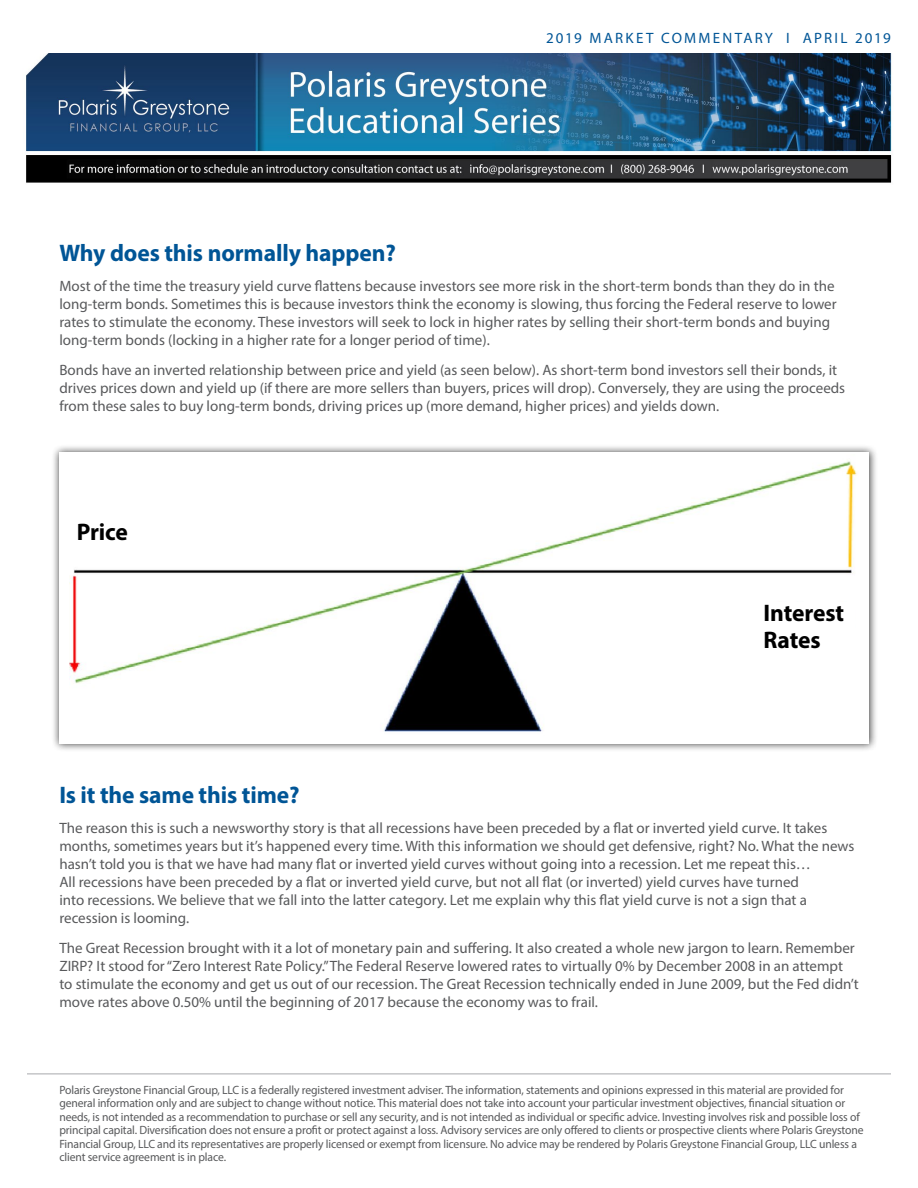
<style>
.page{position:relative;width:918px;height:1188px;background:#fff}
.page>*{position:absolute;margin:0;border:0;box-sizing:border-box;transform-origin:0 0}
.t1{font:700 24px "Myriad Pro";letter-spacing:-.005em;color:#005596}
.t2{font:700 24px/27px "Myriad Pro";letter-spacing:-.005em;color:#000}
.t3{font:15px/18px "Myriad Pro";color:#58595b}
.t4{font:15px "Myriad Pro";letter-spacing:.145em;color:#005596}
.t5{font:12px/13.5px "Myriad Pro";letter-spacing:-.01em;color:#58595b}
</style>
<div class="page">
<img style="left:26px;top:53px;width:866px;height:130px">
<hr style="left:27px;top:1074px;width:864px;height:1px;background:#a7a9ac">
<div style="left:51px;top:444px;width:827px;height:309px;background:#000;opacity:.75"></div>
<div style="left:59px;top:453px;width:810px;height:291px;background:#fff"></div>
<img style="left:69px;top:461px;width:788px;height:271px">
<div style="left:77px;top:522px;width:91px;height:42px;background:#fff"></div>
<div style="left:764px;top:603px;width:91px;height:56px;background:#fff"></div>
<p class="t4" style="left:546px;top:28px;width:347px">2019 MARKET COMMENTARY I APRIL 2019</p>
<h1 class="t1" style="left:59px;top:237px;width:338px">Why does this normally happen?</h1>
<p class="t3" style="left:59px;top:277px;width:779px">Most of the time the treasury yield curve flattens because investors see more risk in the short-term bonds than they do in the long-term bonds. Sometimes this is because investors think the economy is slowing, thus forcing the Federal reserve to lower rates to stimulate the economy. These investors will seek to lock in higher rates by selling their short-term bonds and buying long-term bonds (locking in a higher rate for a longer period of time).</p>
<p class="t3" style="left:59px;top:361px;width:787px">Bonds have an inverted relationship between price and yield (as seen below). As short-term bond investors sell their bonds, it drives prices down and yield up (if there are more sellers than buyers, prices will drop). Conversely, they are using the proceeds from these sales to buy long-term bonds, driving prices up (more demand, higher prices) and yields down.</p>
<h1 class="t2" style="left:77px;top:518px;width:53px">Price</h1>
<h1 class="t2" style="left:764px;top:599px;width:82px">Interest<br>Rates</h1>
<h1 class="t1" style="left:59px;top:780px;width:242px">Is it the same this time?</h1>
<p class="t3" style="left:59px;top:819px;width:797px">The reason this is such a newsworthy story is that all recessions have been preceded by a flat or inverted yield curve. It takes months, sometimes years but it’s happened every time. With this information we should get defensive, right? No. What the news hasn’t told you is that we have had many flat or inverted yield curves without going into a recession. Let me repeat this…<br>All recessions have been preceded by a flat or inverted yield curve, but not all flat (or inverted) yield curves have turned<br>into recessions. We believe that we fall into the latter category. Let me explain why this flat yield curve is not a sign that a recession is looming.</p>
<p class="t3" style="left:59px;top:939px;width:801px">The Great Recession brought with it a lot of monetary pain and suffering. It also created a whole new jargon to learn. Remember ZIRP? It stood for “Zero Interest Rate Policy.” The Federal Reserve lowered rates to virtually 0% by December 2008 in an attempt to stimulate the economy and get us out of our recession. The Great Recession technically ended in June 2009, but the Fed didn’t move rates above 0.50% until the beginning of 2017 because the economy was to frail.</p>
<p class="t5" style="left:59px;top:1083px;width:806px">Polaris Greystone Financial Group, LLC is a federally registered investment adviser. The information, statements and opinions expressed in this material are provided for general information only and are subject to change without notice. This material does not take into account your particular investment objectives, financial situation or needs, is not intended as a recommendation to purchase or sell any security, and is not intended as individual or specific advice. Investing involves risk and possible loss of principal capital. Diversification does not ensure a profit or protect against a loss. Advisory services are only offered to clients or prospective clients where Polaris Greystone Financial Group, LLC and its representatives are properly licensed or exempt from licensure. No advice may be rendered by Polaris Greystone Financial Group, LLC unless a client service agreement is in place.</p>
</div>
